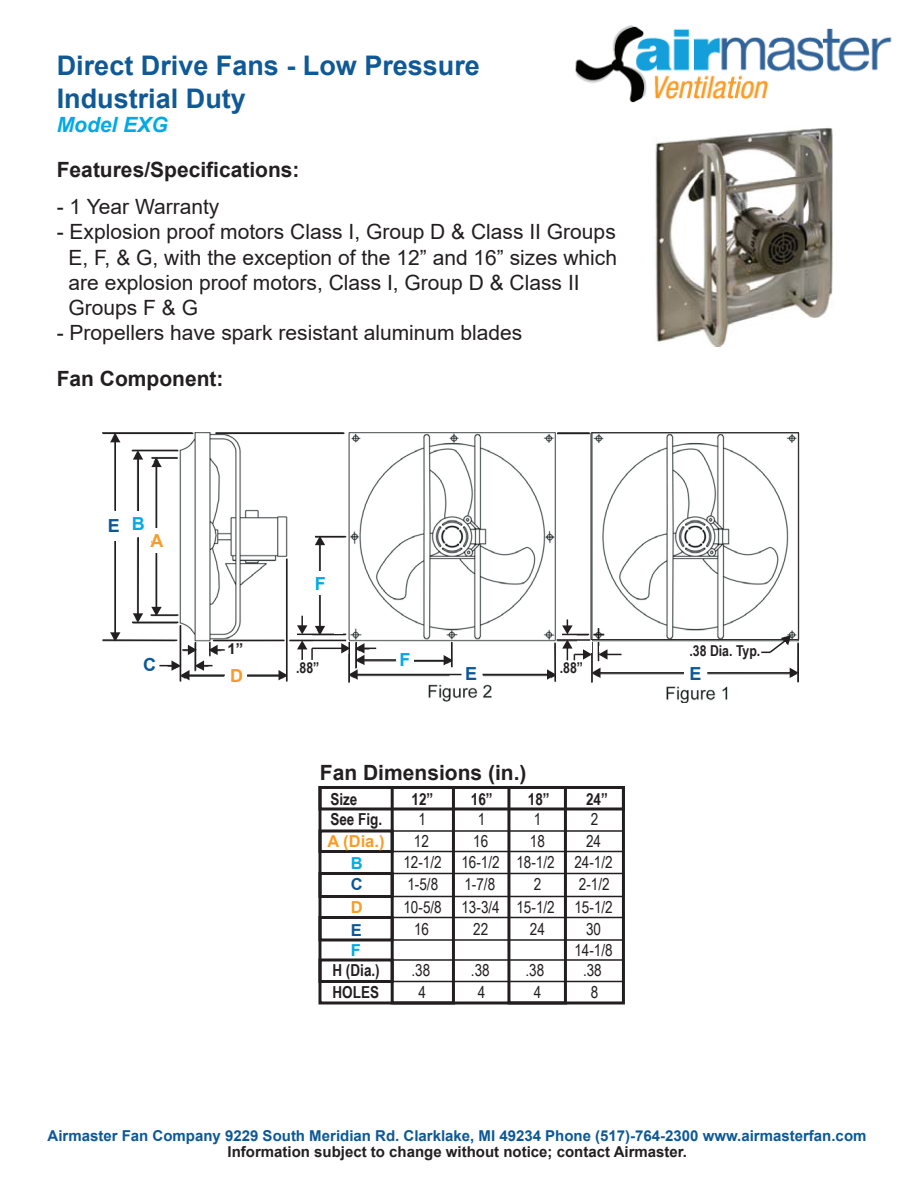
<style>
.page{position:relative;width:918px;height:1188px;background:#fff}
.page>*{position:absolute;margin:0;border:0;box-sizing:border-box;transform-origin:0 0}
.t1{font:700 27px/32.4px "Arial";color:#0f5997}
.t2{font:21px/25.2px "Arial";color:#231f20}
.t3{font:700 21px "Arial";color:#231f20}
.t4{font:italic 700 21px "Arial";color:#00aae7}
.t5{font:700 18px "Arial";color:#0c5896}
.t6{font:700 18px "Arial";color:#f89c27}
.t7{font:700 18px "Arial";color:#00aae7}
.t8{font:16.5px/22px "Arial Narrow";color:#231f20}
.t9{font:700 16.5px/20.1px "Arial Narrow";color:#231f20}
.t10{font:700 16.5px "Arial";color:#f89c27}
.t11{font:700 16.5px "Arial";color:#00aae7}
.t12{font:700 16.5px "Arial";color:#0c5896}
.t13{font:700 15px "Arial";color:#0c5896}
.t14{font:700 15px "Arial";color:#231f20}
.t15{font:700 15px "Arial Narrow";color:#231f20}
.s1{color:#00aae7}
</style>
<div class="page">
<img style="left:575px;top:25px;width:317px;height:78px">
<img style="left:655px;top:128px;width:178px;height:218px">
<img style="left:103px;top:433px;width:696px;height:269px">
<hr style="left:798px;top:433px;width:1px;height:207px;background:#231f20">
<hr style="left:591px;top:639px;width:208px;height:1px;background:#231f20">
<hr style="left:591px;top:433px;width:1px;height:207px;background:#231f20">
<hr style="left:591px;top:432px;width:208px;height:1px;background:#231f20">
<hr style="left:797px;top:643px;width:2px;height:39px;background:#231f20">
<hr style="left:591px;top:642px;width:2px;height:40px;background:#231f20">
<hr style="left:596px;top:672px;width:89px;height:2px;background:#231f20">
<hr style="left:707px;top:672px;width:88px;height:2px;background:#231f20">
<div style="left:685px;top:666px;width:19px;height:16px;background:#fff"></div>
<div style="left:454px;top:668px;width:29px;height:14px;background:#fff"></div>
<div style="left:558px;top:642px;width:19px;height:31px;background:#fff"></div>
<div style="left:716px;top:642px;width:47px;height:29px;background:#fff"></div>
<hr style="left:554px;top:643px;width:2px;height:39px;background:#231f20">
<hr style="left:483px;top:674px;width:70px;height:1px;background:#231f20">
<hr style="left:353px;top:674px;width:109px;height:1px;background:#231f20">
<hr style="left:451px;top:642px;width:2px;height:25px;background:#231f20">
<hr style="left:414px;top:660px;width:36px;height:1px;background:#231f20">
<hr style="left:361px;top:659px;width:35px;height:2px;background:#231f20">
<hr style="left:315px;top:536px;width:31px;height:1px;background:#231f20">
<hr style="left:319px;top:540px;width:2px;height:32px;background:#231f20">
<hr style="left:319px;top:595px;width:2px;height:36px;background:#231f20">
<hr style="left:297px;top:634px;width:49px;height:1px;background:#231f20">
<hr style="left:286px;top:559px;width:2px;height:123px;background:#231f20">
<hr style="left:180px;top:625px;width:1px;height:57px;background:#231f20">
<hr style="left:247px;top:674px;width:36px;height:2px;background:#231f20">
<hr style="left:151px;top:614px;width:27px;height:2px;background:#231f20">
<hr style="left:156px;top:553px;width:1px;height:58px;background:#231f20">
<hr style="left:156px;top:460px;width:1px;height:69px;background:#231f20">
<hr style="left:137px;top:537px;width:2px;height:81px;background:#231f20">
<hr style="left:138px;top:456px;width:1px;height:56px;background:#231f20">
<hr style="left:132px;top:622px;width:46px;height:1px;background:#231f20">
<hr style="left:103px;top:639px;width:74px;height:2px;background:#231f20">
<hr style="left:132px;top:450px;width:46px;height:1px;background:#231f20">
<hr style="left:103px;top:433px;width:90px;height:1px;background:#231f20">
<hr style="left:115px;top:437px;width:1px;height:75px;background:#231f20">
<hr style="left:115px;top:540px;width:1px;height:97px;background:#231f20">
<hr style="left:152px;top:457px;width:26px;height:2px;background:#231f20">
<div style="left:227px;top:669px;width:20px;height:13px;background:#fff"></div>
<div style="left:220px;top:684px;width:27px;height:12px;background:#fff"></div>
<div style="left:313px;top:641px;width:22px;height:31px;background:#fff"></div>
<div style="left:313px;top:572px;width:15px;height:23px;background:#fff"></div>
<div style="left:400px;top:653px;width:14px;height:13px;background:#fff"></div>
<div style="left:110px;top:512px;width:15px;height:29px;background:#fff"></div>
<div style="left:132px;top:512px;width:14px;height:22px;background:#fff"></div>
<div style="left:152px;top:529px;width:13px;height:24px;background:#fff"></div>
<svg style="left:110px;top:434px;width:10px;height:8px"></svg>
<svg style="left:133px;top:451px;width:10px;height:9px"></svg>
<svg style="left:151px;top:458px;width:11px;height:9px"></svg>
<svg style="left:110px;top:632px;width:10px;height:9px"></svg>
<svg style="left:133px;top:613px;width:10px;height:9px"></svg>
<svg style="left:151px;top:607px;width:11px;height:9px"></svg>
<svg style="left:279px;top:670px;width:9px;height:10px"></svg>
<svg style="left:159px;top:642px;width:66px;height:38px"></svg>
<svg style="left:547px;top:669px;width:8px;height:11px"></svg>
<svg style="left:444px;top:655px;width:9px;height:10px"></svg>
<svg style="left:315px;top:537px;width:10px;height:8px"></svg>
<svg style="left:334px;top:640px;width:15px;height:14px"></svg>
<hr style="left:290px;top:640px;width:56px;height:1px;background:#231f20">
<hr style="left:349px;top:642px;width:1px;height:40px;background:#231f20">
<svg style="left:341px;top:642px;width:35px;height:38px"></svg>
<hr style="left:312px;top:648px;width:32px;height:1px;background:#231f20">
<div style="left:334px;top:621px;width:8px;height:13px;background:#fff"></div>
<hr style="left:557px;top:639px;width:33px;height:2px;background:#231f20">
<svg style="left:592px;top:668px;width:9px;height:10px"></svg>
<svg style="left:790px;top:668px;width:8px;height:10px"></svg>
<hr style="left:557px;top:433px;width:33px;height:1px;background:#231f20">
<hr style="left:215px;top:433px;width:129px;height:1px;background:#231f20">
<hr style="left:213px;top:640px;width:72px;height:1px;background:#231f20">
<div style="left:318px;top:786px;width:307px;height:218px;border:3px solid #231f20"></div>
<div style="left:318px;top:786px;width:307px;height:24px;border:3px solid #231f20"></div>
<div style="left:391px;top:786px;width:64px;height:218px;border:3px solid #231f20"></div>
<div style="left:507px;top:786px;width:60px;height:218px;border:3px solid #231f20"></div>
<div style="left:319px;top:830px;width:305px;height:22px;border:2px solid #231f20"></div>
<div style="left:319px;top:873px;width:305px;height:24px;border:2px solid #231f20"></div>
<div style="left:319px;top:917px;width:305px;height:24px;border:2px solid #231f20"></div>
<div style="left:319px;top:959px;width:305px;height:23px;border:2px solid #231f20"></div>
<div style="left:319px;top:829px;width:75px;height:24px;border:3px solid #231f20"></div>
<div style="left:319px;top:872px;width:75px;height:26px;border:3px solid #231f20"></div>
<div style="left:319px;top:916px;width:75px;height:25px;border:3px solid #231f20"></div>
<div style="left:319px;top:958px;width:75px;height:25px;border:3px solid #231f20"></div>
<svg style="left:297px;top:616px;width:28px;height:44px"></svg>
<svg style="left:562px;top:619px;width:60px;height:42px"></svg>
<div style="left:763px;top:643px;width:23px;height:16px;background:#fff"></div>
<svg style="left:761px;top:635px;width:30px;height:19px"></svg>
<p class="t1" style="left:57px;top:50px;width:425px">Direct Drive Fans - Low Pressure<br>Industrial Duty</p>
<p class="t4" style="left:57px;top:111px;width:112px">Model EXG</p>
<p class="t3" style="left:57px;top:155px;width:244px">Features/Specifications:</p>
<p class="t2" style="left:57px;top:194px;width:164px">- 1 Year Warranty</p>
<p class="t2" style="left:68px;top:219px;width:550px;text-indent:-12px">- Explosion proof motors Class I, Group D &amp; Class II Groups E, F, &amp; G, with the exception of the 12” and 16” sizes which are explosion proof motors, Class I, Group D &amp; Class II Groups F &amp; G</p>
<p class="t2" style="left:57px;top:320px;width:467px">- Propellers have spark resistant aluminum blades</p>
<p class="t3" style="left:57px;top:363px;width:168px">Fan Component:</p>
<p class="t5" style="left:108px;top:513px;width:38px">E <span class="s1">B</span></p>
<p class="t6" style="left:151px;top:528px;width:14px">A</p>
<p class="t5" style="left:143px;top:652px;width:14px">C</p>
<p class="t14" style="left:227px;top:638px;width:17px">1”</p>
<p class="t6" style="left:230px;top:663px;width:14px">D</p>
<p class="t7" style="left:315px;top:571px;width:12px">F</p>
<p class="t15" style="left:296px;top:656px;width:25px">.88”</p>
<p class="t7" style="left:400px;top:647px;width:12px">F</p>
<p class="t15" style="left:690px;top:639px;width:72px">.38 Dia. Typ.</p>
<p class="t15" style="left:560px;top:657px;width:25px">.88”</p>
<p class="t5" style="left:465px;top:661px;width:14px">E</p>
<p class="t5" style="left:690px;top:661px;width:14px">E</p>
<p class="t3" style="left:320px;top:758px;width:208px">Fan Dimensions (in.)</p>
<p class="t9" style="left:330px;top:788px;width:53px">Size<br>See Fig.</p>
<p class="t9" style="left:412px;top:788px;width:23px">12”</p>
<p class="t9" style="left:586px;top:788px;width:23px">24”</p>
<p class="t8" style="left:591px;top:808px;width:9px">2</p>
<p class="t8" style="left:586px;top:830px;width:17px">24</p>
<p class="t8" style="left:403px;top:851px;width:211px">12-1/2 16-1/2 18-1/2 24-1/2</p>
<p class="t8" style="left:407px;top:873px;width:32px">1-5/8</p>
<p class="t8" style="left:464px;top:873px;width:32px">1-7/8</p>
<p class="t8" style="left:534px;top:873px;width:9px">2</p>
<p class="t8" style="left:579px;top:873px;width:32px">2-1/2</p>
<p class="t8" style="left:403px;top:896px;width:211px">10-5/8 13-3/4 15-1/2 15-1/2</p>
<p class="t8" style="left:414px;top:918px;width:17px">16</p>
<p class="t8" style="left:473px;top:918px;width:17px">22</p>
<p class="t8" style="left:530px;top:918px;width:17px">24</p>
<p class="t8" style="left:574px;top:919px;width:40px;line-height:20.5px;text-align:center">30<br>14-1/8</p>
<p class="t8" style="left:412px;top:959px;width:20px">.38</p>
<p class="t8" style="left:471px;top:959px;width:20px">.38</p>
<p class="t8" style="left:526px;top:959px;width:20px">.38</p>
<p class="t8" style="left:583px;top:959px;width:20px">.38</p>
<p class="t9" style="left:471px;top:788px;width:23px">16”</p>
<p class="t8" style="left:473px;top:808px;width:17px">1<br>16</p>
<p class="t9" style="left:528px;top:788px;width:23px">18”</p>
<p class="t8" style="left:530px;top:808px;width:17px">1<br>18</p>
<p class="t8" style="left:414px;top:808px;width:17px">1<br>12</p>
<p class="t10" style="left:327px;top:830px;width:59px">A (Dia.)</p>
<p class="t11" style="left:351px;top:851px;width:13px">B</p>
<p class="t12" style="left:351px;top:873px;width:13px">C</p>
<p class="t10" style="left:351px;top:896px;width:13px">D</p>
<p class="t12" style="left:351px;top:918px;width:13px">E</p>
<p class="t11" style="left:351px;top:939px;width:12px">F</p>
<p class="t9" style="left:332px;top:960px;width:49px">H (Dia.)</p>
<p class="t9" style="left:332px;top:981px;width:48px">HOLES</p>
<p class="t8" style="left:419px;top:981px;width:9px">4</p>
<p class="t8" style="left:478px;top:981px;width:9px">4</p>
<p class="t8" style="left:534px;top:981px;width:9px">4</p>
<p class="t8" style="left:591px;top:981px;width:9px">8</p>
<p class="t13" style="left:48px;top:1125px;width:820px">Airmaster Fan Company 9229 South Meridian Rd. Clarklake, MI 49234 Phone (517)-764-2300 www.airmasterfan.com</p>
<p class="t14" style="left:228px;top:1141px;width:461px">Information subject to change without notice; contact Airmaster.</p>
</div>
